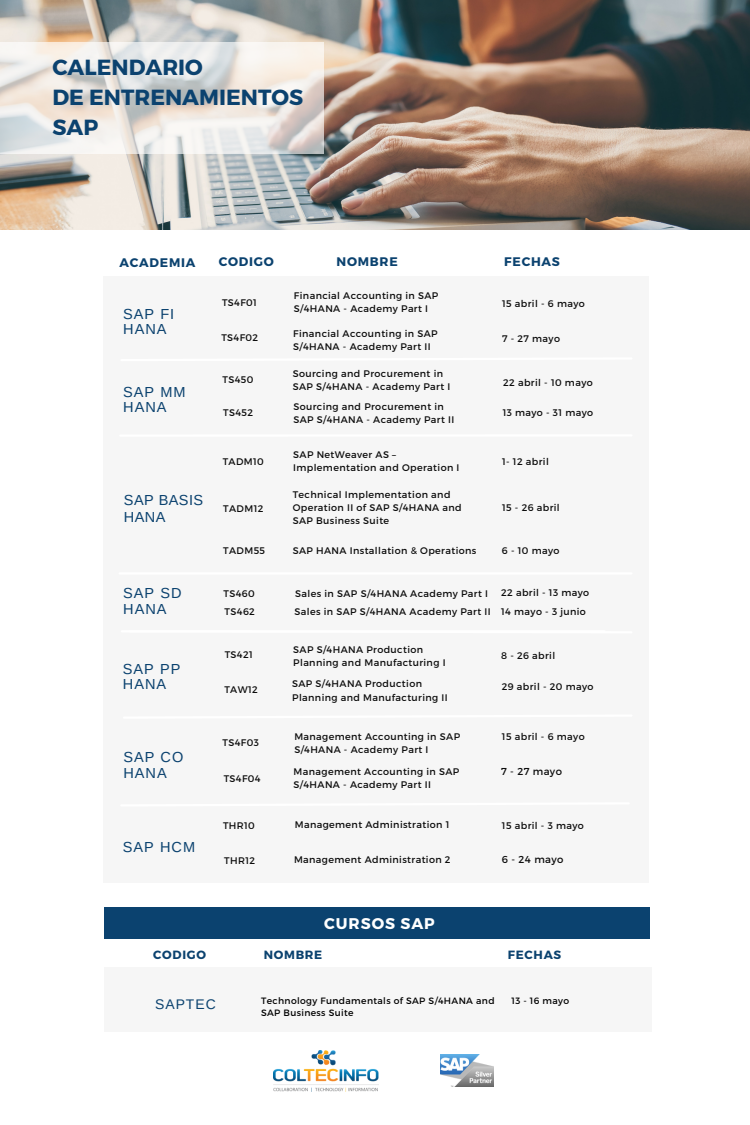
<style>
.page{position:relative;width:750px;height:1125px;background:#fff}
.page>*{position:absolute;margin:0;border:0;box-sizing:border-box;transform-origin:0 0}
.t1{font:700 21.9px/30px "Montserrat";color:#0b426f}
.t2{font:700 15.5px "Montserrat";letter-spacing:.06em;color:#fff}
.t3{font:14.5px/15px "Arimo";letter-spacing:.07em;color:#0b426f}
.t4{font:14.5px/16.5px "Arimo";letter-spacing:.03em;color:#0b426f}
.t5{font:13.9px "Arimo";letter-spacing:.07em;color:#0b426f}
.t6{font:700 12.4px "Montserrat";letter-spacing:.06em;color:#0b426f}
.t7{font:700 11.9px "Montserrat";letter-spacing:.06em;color:#0b426f}
.t8{font:10.1px "Montserrat";letter-spacing:.04em;color:#0c0c0c}
.t9{font:9.6px/13.1px "Montserrat";letter-spacing:.04em;color:#0c0c0c}
.t10{font:9.2px/12.5px "Montserrat";letter-spacing:.04em;color:#000}
</style>
<div class="page">
<div style="left:104px;top:276px;width:545px;height:607px;background:#f6f6f6"></div>
<img style="left:273px;top:1050px;width:106px;height:41px">
<img style="left:440px;top:1055px;width:54px;height:31px">
<hr style="left:120px;top:572px;width:511px;height:3px;background:#fff">
<hr style="left:120px;top:434px;width:511px;height:3px;background:#fff">
<hr style="left:122px;top:630px;width:483px;height:2px;background:#fff">
<div style="left:104px;top:968px;width:548px;height:64px;background:#f6f6f6"></div>
<div style="left:104px;top:907px;width:545px;height:32px;background:#0b426f"></div>
<img style="left:0;top:0;width:750px;height:229px">
<svg style="left:0;top:42px;width:324px;height:111px"></svg>
<h5 class="t1" style="left:52px;top:51px;width:252px">CALENDARIO<br>DE ENTRENAMIENTOS<br>SAP</h5>
<p class="t6" style="left:120px;top:255px;width:77px">ACADEMIA</p>
<h5 class="t3" style="left:123px;top:306px;width:53px">SAP FI<br>HANA</h5>
<h5 class="t3" style="left:123px;top:385px;width:64px">SAP MM<br>HANA</h5>
<p class="t4" style="left:124px;top:492px;width:81px">SAP BASIS<br>HANA</p>
<h5 class="t6" style="left:219px;top:253px;width:57px">CODIGO</h5>
<h3 class="t6" style="left:337px;top:253px;width:63px">NOMBRE</h3>
<p class="t6" style="left:504px;top:253px;width:57px">FECHAS</p>
<h6 class="t9" style="left:222px;top:296px;width:36px">TS4F01</h6>
<p class="t9" style="left:294px;top:289px;width:146px">Financial Accounting in SAP<br>S/4HANA - Academy Part I</p>
<h6 class="t9" style="left:502px;top:297px;width:84px">15 abril - 6 mayo</h6>
<p class="t9" style="left:221px;top:331px;width:38px">TS4F02</p>
<p class="t9" style="left:293px;top:326px;width:146px">Financial Accounting in SAP<br>S/4HANA - Academy Part II</p>
<h3 class="t9" style="left:502px;top:331px;width:59px">7 - 27 mayo</h3>
<p class="t9" style="left:222px;top:372px;width:32px">TS450</p>
<h6 class="t9" style="left:293px;top:366px;width:159px">Sourcing and Procurement in<br>SAP S/4HANA - Academy Part I</h6>
<p class="t9" style="left:223px;top:406px;width:31px">TS452</p>
<h6 class="t9" style="left:293px;top:400px;width:162px">Sourcing and Procurement in<br>SAP S/4HANA - Academy Part II</h6>
<p class="t9" style="left:503px;top:375px;width:91px">22 abril - 10 mayo</p>
<p class="t9" style="left:503px;top:405px;width:92px">13 mayo - 31 mayo</p>
<p class="t9" style="left:223px;top:454px;width:43px">TADM10</p>
<h6 class="t9" style="left:293px;top:448px;width:168px">SAP NetWeaver AS –<br>Implementation and Operation I</h6>
<p class="t9" style="left:223px;top:501px;width:42px">TADM12</p>
<h3 class="t9" style="left:293px;top:488px;width:171px">Technical Implementation and<br>Operation II of SAP S/4HANA and<br>SAP Business Suite</h3>
<h2 class="t9" style="left:502px;top:455px;width:48px">1- 12 abril</h2>
<h6 class="t9" style="left:502px;top:500px;width:59px">15 - 26 abril</h6>
<p class="t9" style="left:223px;top:543px;width:43px">TADM55</p>
<h6 class="t9" style="left:293px;top:543px;width:185px">SAP HANA Installation &amp; Operations</h6>
<p class="t9" style="left:502px;top:543px;width:59px">6 - 10 mayo</p>
<h6 class="t3" style="left:123px;top:585px;width:60px;line-height:15.8px">SAP SD<br>HANA</h6>
<p class="t9" style="left:224px;top:587px;width:33px">TS460</p>
<p class="t9" style="left:295px;top:587px;width:194px">Sales in SAP S/4HANA Academy Part I</p>
<p class="t9" style="left:501px;top:586px;width:90px">22 abril - 13 mayo</p>
<p class="t9" style="left:225px;top:605px;width:32px">TS462</p>
<h6 class="t9" style="left:295px;top:604px;width:198px">Sales in SAP S/4HANA Academy Part II</h6>
<h3 class="t9" style="left:501px;top:605px;width:86px">14 mayo - 3 junio</h3>
<p class="t3" style="left:123px;top:661px;width:59px">SAP PP<br>HANA</p>
<h6 class="t3" style="left:123px;top:749px;width:61px;line-height:16.5px">SAP CO<br>HANA</h6>
<h5 class="t3" style="left:123px;top:840px;width:74px">SAP HCM</h5>
<p class="t9" style="left:225px;top:648px;width:30px">TS421</p>
<h6 class="t9" style="left:293px;top:642px;width:154px">SAP S/4HANA Production<br>Planning and Manufacturing I</h6>
<p class="t9" style="left:501px;top:649px;width:56px">8 - 26 abril</p>
<p class="t9" style="left:224px;top:683px;width:35px">TAW12</p>
<h3 class="t9" style="left:292px;top:677px;width:157px">SAP S/4HANA Production<br>Planning and Manufacturing II</h3>
<h6 class="t9" style="left:502px;top:680px;width:93px">29 abril - 20 mayo</h6>
<p class="t9" style="left:223px;top:736px;width:38px">TS4F03</p>
<p class="t9" style="left:294px;top:729px;width:167px">Management Accounting in SAP<br>S/4HANA - Academy Part I</p>
<h6 class="t9" style="left:224px;top:771px;width:38px">TS4F04</h6>
<p class="t9" style="left:294px;top:764px;width:167px">Management Accounting in SAP<br>S/4HANA - Academy Part II</p>
<p class="t9" style="left:502px;top:730px;width:84px">15 abril - 6 mayo</p>
<h3 class="t8" style="left:501px;top:765px;width:62px">7 - 27 mayo</h3>
<h5 class="t9" style="left:223px;top:818px;width:33px">THR10</h5>
<h5 class="t9" style="left:295px;top:818px;width:156px">Management Administration 1</h5>
<p class="t9" style="left:224px;top:853px;width:32px">THR12</p>
<p class="t9" style="left:294px;top:853px;width:158px">Management Administration 2</p>
<h4 class="t8" style="left:502px;top:853px;width:63px">6 - 24 mayo</h4>
<p class="t9" style="left:502px;top:818px;width:83px">15 abril - 3 mayo</p>
<h6 class="t2" style="left:324px;top:913px;width:112px">CURSOS SAP</h6>
<h3 class="t7" style="left:153px;top:947px;width:54px">CODIGO</h3>
<h6 class="t7" style="left:264px;top:947px;width:60px">NOMBRE</h6>
<p class="t7" style="left:508px;top:947px;width:55px">FECHAS</p>
<p class="t5" style="left:155px;top:996px;width:62px">SAPTEC</p>
<p class="t10" style="left:261px;top:994px;width:235px">Technology Fundamentals of SAP S/4HANA and<br>SAP Business Suite</p>
<p class="t10" style="left:512px;top:994px;width:59px">13 - 16 mayo</p>
</div>
